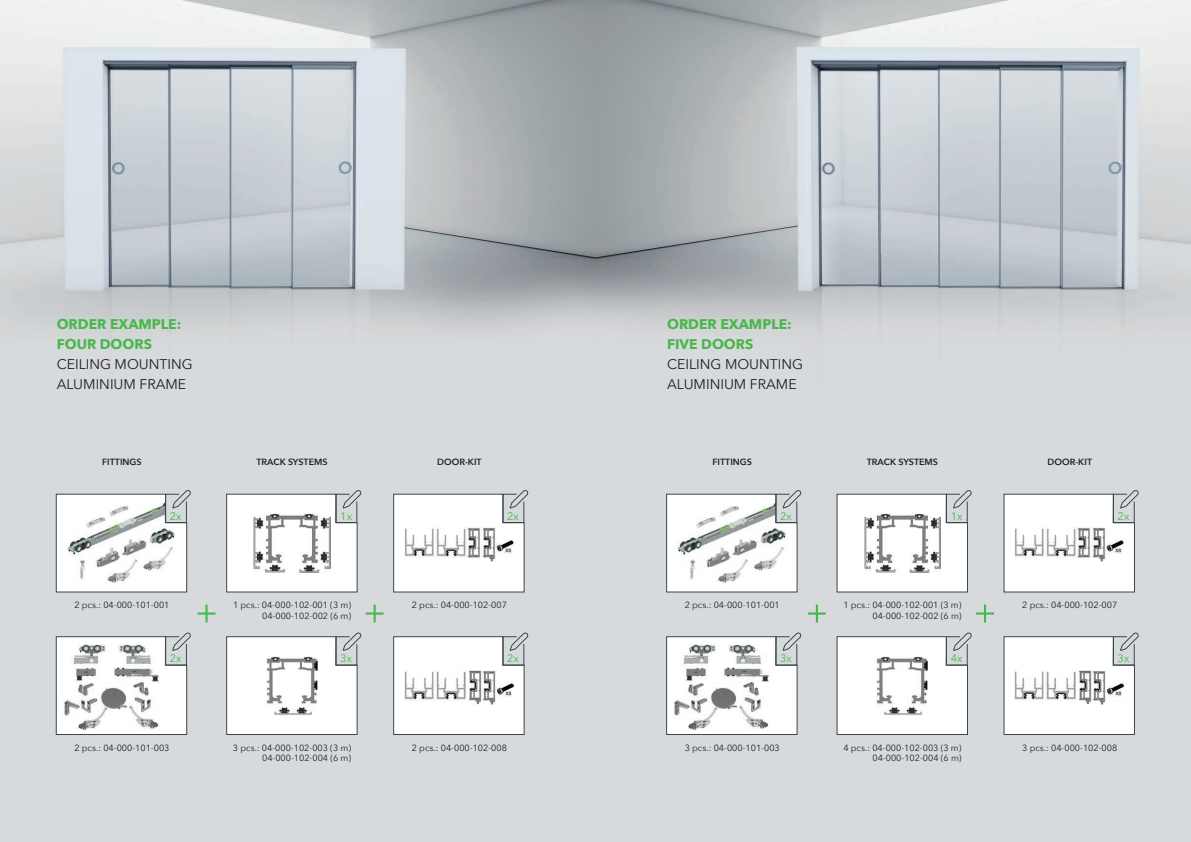
<style>
.page{position:relative;width:1191px;height:842px;background:#fff}
.page>*{position:absolute;margin:0;border:0;box-sizing:border-box;transform-origin:0 0}
.t1{font:14px/20px "Avenir Next";color:#231f20}
.t2{font:700 14px/20px "Avenir Next";color:#48b74b}
.t3{font:11px "Avenir Next";color:#48b74b}
.t4{font:9px/10.8px "Avenir Next";color:#231f20;text-align:right}
.t5{font:600 9px "Avenir Next";color:#231f20}
</style>
<div class="page">
<img style="left:0;top:0;width:1191px;height:842px">
<svg style="left:197px;top:604px;width:18px;height:18px"></svg>
<svg style="left:808px;top:604px;width:18px;height:18px"></svg>
<svg style="left:366px;top:604px;width:17px;height:18px"></svg>
<svg style="left:976px;top:604px;width:18px;height:18px"></svg>
<svg style="left:393px;top:632px;width:135px;height:103px"></svg>
<svg style="left:1003px;top:632px;width:135px;height:103px"></svg>
<svg style="left:56px;top:632px;width:134px;height:103px"></svg>
<svg style="left:666px;top:632px;width:135px;height:103px"></svg>
<svg style="left:226px;top:632px;width:135px;height:103px"></svg>
<svg style="left:836px;top:632px;width:135px;height:103px"></svg>
<svg style="left:393px;top:490px;width:135px;height:102px"></svg>
<svg style="left:1003px;top:490px;width:135px;height:102px"></svg>
<svg style="left:56px;top:490px;width:134px;height:102px"></svg>
<svg style="left:666px;top:490px;width:135px;height:102px"></svg>
<svg style="left:226px;top:490px;width:135px;height:102px"></svg>
<svg style="left:836px;top:490px;width:135px;height:102px"></svg>
<h1 class="t2" style="left:57px;top:314px;width:126px">ORDER EXAMPLE:<br>FOUR DOORS</h1>
<h1 class="t1" style="left:57px;top:353px;width:138px">CEILING MOUNTING<br>ALUMINIUM FRAME</h1>
<h1 class="t2" style="left:667px;top:314px;width:126px">ORDER EXAMPLE:<br>FIVE DOORS</h1>
<h1 class="t1" style="left:667px;top:353px;width:138px">CEILING MOUNTING<br>ALUMINIUM FRAME</h1>
<p class="t5" style="left:102px;top:455px;width:41px">FITTINGS</p>
<p class="t5" style="left:256px;top:455px;width:73px">TRACK SYSTEMS</p>
<p class="t5" style="left:437px;top:455px;width:46px">DOOR-KIT</p>
<p class="t5" style="left:712px;top:455px;width:41px">FITTINGS</p>
<p class="t5" style="left:866px;top:455px;width:73px">TRACK SYSTEMS</p>
<p class="t5" style="left:1047px;top:455px;width:46px">DOOR-KIT</p>
<p class="t3" style="left:170px;top:507px;width:13px">2x</p>
<p class="t3" style="left:340px;top:507px;width:13px">1x</p>
<p class="t3" style="left:507px;top:507px;width:13px">2x</p>
<p class="t3" style="left:780px;top:507px;width:13px">2x</p>
<p class="t3" style="left:950px;top:507px;width:13px">1x</p>
<p class="t3" style="left:1117px;top:507px;width:13px">2x</p>
<p class="t4" style="left:233px;top:599px;width:120px">1 pcs.: 04-000-102-001 (3 m)<br>04-000-102-002 (6 m)</p>
<p class="t4" style="left:843px;top:599px;width:120px">1 pcs.: 04-000-102-001 (3 m)<br>04-000-102-002 (6 m)</p>
<p class="t4" style="left:74px;top:599px;width:97px">2 pcs.: 04-000-101-001</p>
<p class="t4" style="left:685px;top:599px;width:97px">2 pcs.: 04-000-101-001</p>
<p class="t4" style="left:412px;top:599px;width:97px">2 pcs.: 04-000-102-007</p>
<p class="t4" style="left:1022px;top:599px;width:97px">2 pcs.: 04-000-102-007</p>
<p class="t3" style="left:170px;top:649px;width:13px">2x</p>
<p class="t3" style="left:340px;top:649px;width:13px">3x</p>
<p class="t3" style="left:507px;top:649px;width:13px">2x</p>
<p class="t3" style="left:780px;top:649px;width:13px">3x</p>
<p class="t3" style="left:950px;top:649px;width:13px">4x</p>
<p class="t3" style="left:1117px;top:649px;width:13px">3x</p>
<p class="t4" style="left:233px;top:742px;width:120px">3 pcs.: 04-000-102-003 (3 m)<br>04-000-102-004 (6 m)</p>
<p class="t4" style="left:843px;top:742px;width:120px">4 pcs.: 04-000-102-003 (3 m)<br>04-000-102-004 (6 m)</p>
<p class="t4" style="left:74px;top:742px;width:97px">2 pcs.: 04-000-101-003</p>
<p class="t4" style="left:685px;top:742px;width:97px">3 pcs.: 04-000-101-003</p>
<p class="t4" style="left:412px;top:742px;width:97px">2 pcs.: 04-000-102-008</p>
<p class="t4" style="left:1022px;top:742px;width:97px">3 pcs.: 04-000-102-008</p>
</div>
